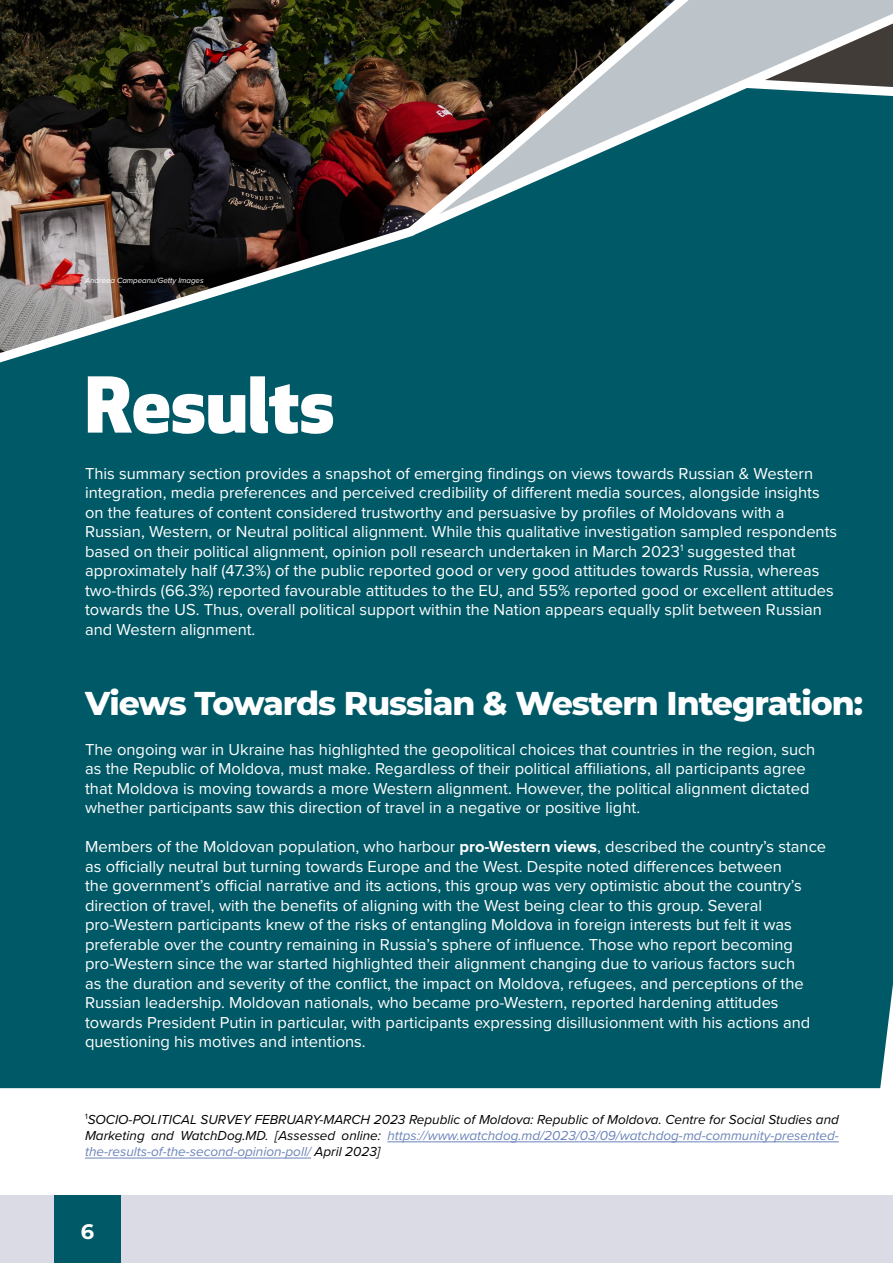
<style>
.page{position:relative;width:893px;height:1263px;background:#fff}
.page>*{position:absolute;margin:0;border:0;box-sizing:border-box;transform-origin:0 0}
.t1{font:800 75px "Apex New";color:#fff}
.t2{font:800 33px "Montserrat";letter-spacing:-.03em;color:#fff}
.t3{font:700 21px "Montserrat";color:#fff}
.t4{font:16.5px/19.5px "Proxima Nova";color:#fff}
.t5{font:italic 13.5px/16.2px "Proxima Nova";color:#000;text-align:justify}
.t6{font:italic 7.8px "Proxima Nova";color:#fff}
.s1{font-weight:700}
.s2{color:#6b84b9}
</style>
<div class="page">
<div style="left:0;top:240px;width:893px;height:848px;background:#005966"></div>
<svg style="left:791px;top:0;width:102px;height:240px"></svg>
<img style="left:0;top:0;width:791px;height:380px">
<hr style="left:387px;top:1141px;width:452px;height:1px;background:#6b84b9">
<hr style="left:85px;top:1158px;width:226px;height:1px;background:#6b84b9">
<div style="left:0;top:1195px;width:893px;height:68px;background:#dadbe4"></div>
<div style="left:54px;top:1195px;width:67px;height:68px;background:#005966"></div>
<p class="t6" style="left:85px;top:274px;width:120px">Andreea Campeanu/Getty Images</p>
<h1 class="t1" style="left:85px;top:353px;width:251px">Results</h1>
<p class="t4" style="left:85px;top:463px;width:754px">This summary section provides a snapshot of emerging findings on views towards Russian &amp; Western integration, media preferences and perceived credibility of different media sources, alongside insights on the features of content considered trustworthy and persuasive by profiles of Moldovans with a Russian, Western, or Neutral political alignment. While this qualitative investigation sampled respondents based on their political alignment, opinion poll research undertaken in March 2023<sup>1</sup> suggested that approximately half (47.3%) of the public reported good or very good attitudes towards Russia, whereas two-thirds (66.3%) reported favourable attitudes to the EU, and 55% reported good or excellent attitudes towards the US. Thus, overall political support within the Nation appears equally split between Russian and Western alignment.</p>
<h2 class="t2" style="left:85px;top:679px;width:779px">Views Towards Russian &amp; Western Integration:</h2>
<p class="t4" style="left:85px;top:739px;width:732px">The ongoing war in Ukraine has highlighted the geopolitical choices that countries in the region, such as the Republic of Moldova, must make. Regardless of their political affiliations, all participants agree that Moldova is moving towards a more Western alignment. However, the political alignment dictated whether participants saw this direction of travel in a negative or positive light.</p>
<p class="t4" style="left:85px;top:836px;width:743px">Members of the Moldovan population, who harbour <span class="s1">pro-Western views</span>, described the country’s stance as officially neutral but turning towards Europe and the West. Despite noted differences between<br>the government’s official narrative and its actions, this group was very optimistic about the country’s direction of travel, with the benefits of aligning with the West being clear to this group. Several pro-Western participants knew of the risks of entangling Moldova in foreign interests but felt it was preferable over the country remaining in Russia’s sphere of influence. Those who report becoming pro-Western since the war started highlighted their alignment changing due to various factors such<br>as the duration and severity of the conflict, the impact on Moldova, refugees, and perceptions of the Russian leadership. Moldovan nationals, who became pro-Western, reported hardening attitudes towards President Putin in particular, with participants expressing disillusionment with his actions and questioning his motives and intentions.</p>
<p class="t5" style="left:85px;top:1110px;width:755px"><sup>1</sup>SOCIO-POLITICAL SURVEY FEBRUARY-MARCH 2023 Republic of Moldova: Republic of Moldova. Centre for Social Studies and Marketing and WatchDog.MD. [Assessed online: <span class="s2">https://www.watchdog.md/2023/03/09/watchdog-md-community-presented&shy;the-results-of-the-second-opinion-poll/</span> April 2023]</p>
<p class="t3" style="left:81px;top:1216px;width:15px">6</p>
</div>
